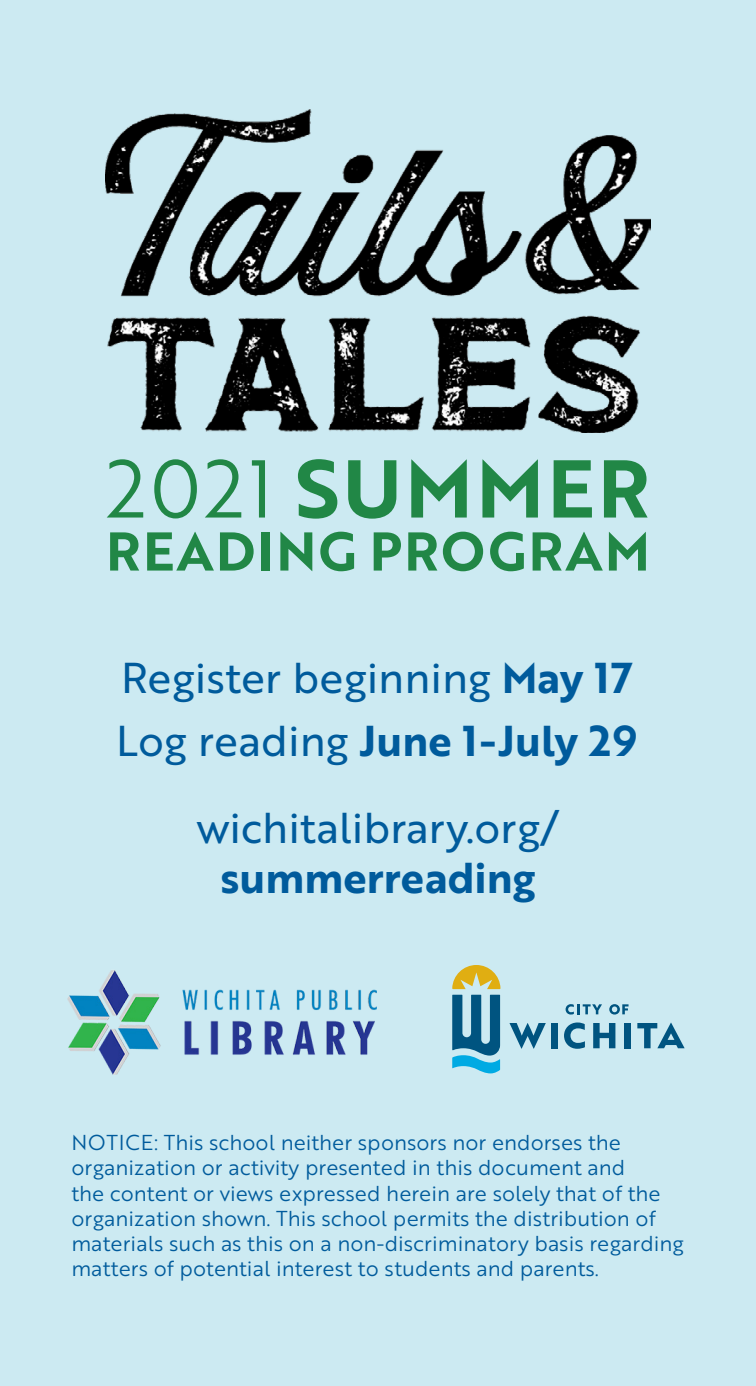
<style>
.page{position:relative;width:756px;height:1386px;background:#cceaf2}
.page>*{position:absolute;margin:0;border:0;box-sizing:border-box;transform-origin:0 0}
.t1{font:79.45px "Brother 1816 Bold";letter-spacing:.04em;color:#218746}
.t2{font:53.2px "Brother 1816 Bold";letter-spacing:.04em;color:#218746}
.t3{font:42px/50.4px "Brother 1816 Regular";color:#005b9c;text-align:center}
.t4{font:42px "Brother 1816 Bold";color:#005b9c}
.t5{font:21px/25.2px "Brother 1816 Book";color:#005b9c}
.s1{font-family:"Brother 1816 Book"}
.s2{font-family:"Brother 1816 Bold"}
.s3{font-family:"Brother 1816 Regular"}
</style>
<div class="page">
<img style="left:106px;top:110px;width:544px;height:323px">
<svg style="left:452px;top:965px;width:49px;height:24px"></svg>
<svg style="left:452px;top:995px;width:48px;height:78px"></svg>
<svg style="left:566px;top:1004px;width:36px;height:11px"></svg>
<svg style="left:609px;top:1004px;width:11px;height:11px"></svg>
<svg style="left:612px;top:1004px;width:17px;height:10px"></svg>
<svg style="left:509px;top:1023px;width:37px;height:26px"></svg>
<div style="left:551px;top:1023px;width:6px;height:25px;background:#005480"></div>
<svg style="left:564px;top:1023px;width:21px;height:26px"></svg>
<svg style="left:593px;top:1023px;width:22px;height:25px"></svg>
<div style="left:624px;top:1023px;width:7px;height:25px;background:#005480"></div>
<svg style="left:637px;top:1023px;width:48px;height:25px"></svg>
<img style="left:67px;top:970px;width:310px;height:105px">
<p class="t1" style="left:106px;top:429px;width:546px"><span class="s1">2021</span> SUMMER</p>
<p class="t2" style="left:106px;top:511px;width:546px">READING PROGRAM</p>
<p class="t3" style="left:121px;top:651px;width:513px">Register beginning <span class="s2">May 17</span></p>
<p class="t4" style="left:116px;top:709px;width:523px"><span class="s3">Log reading</span> June 1-July 29</p>
<p class="t3" style="left:197px;top:801px;width:364px">wichitalibrary.org/ <span class="s2">summerreading</span></p>
<p class="t5" style="left:71px;top:1129px;width:614px">NOTICE: This school neither sponsors nor endorses the organization or activity presented in this document and<br>the content or views expressed herein are solely that of the organization shown. This school permits the distribution of materials such as this on a non-discriminatory basis regarding matters of potential interest to students and parents.</p>
</div>
